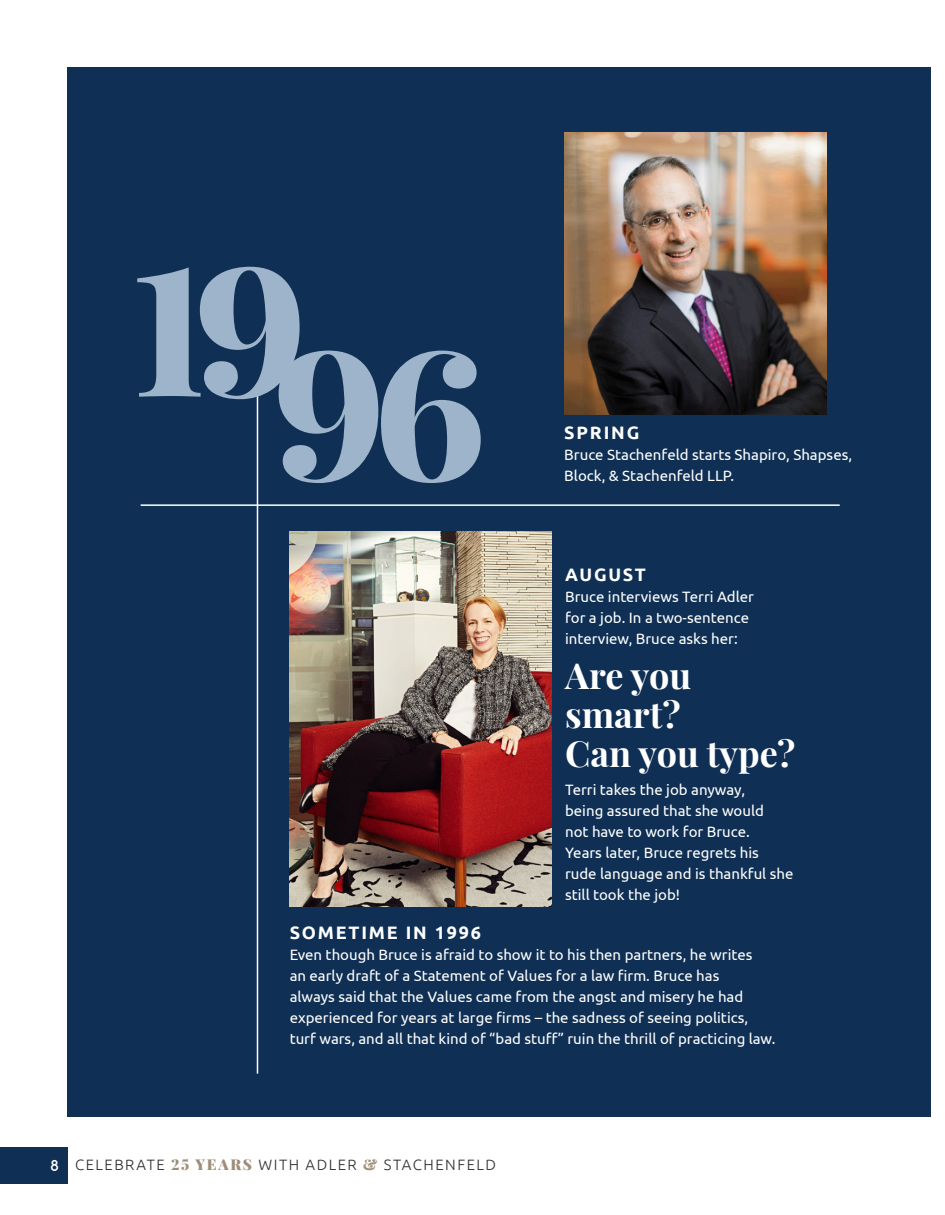
<style>
.page{position:relative;width:945px;height:1215px;background:#fff}
.page>*{position:absolute;margin:0;border:0;box-sizing:border-box;transform-origin:0 0}
.t1{font:900 180px "Playfair Display";color:#9eb4cb}
.t2{font:700 36px/39px "Playfair Display";color:#fff}
.t3{font:700 18px "Ubuntu";letter-spacing:.1em;color:#fff}
.t4{font:700 16.5px "SF New Republic";color:#fff}
.t5{font:15px/21px "Ubuntu";color:#fff}
.t6{font:300 15px "Ubuntu";letter-spacing:.1em;color:#312f30}
.s1{font-family:"Playfair Display";font-weight:900;color:#9e8e78}
</style>
<div class="page">
<div style="left:68px;top:68px;width:864px;height:1049px;background:#0f3054"></div>
<div style="left:0;top:1148px;width:68px;height:36px;background:#0f3054"></div>
<hr style="left:141px;top:504px;width:699px;height:2px;background:#fff">
<hr style="left:257px;top:392px;width:1px;height:682px;background:#fff">
<img style="left:290px;top:532px;width:262px;height:374px">
<img style="left:564px;top:132px;width:262px;height:283px">
<p class="t1" style="left:132px;top:187px;width:177px">19</p>
<p class="t1" style="left:272px;top:271px;width:218px">96</p>
<p class="t3" style="left:564px;top:421px;width:77px">SPRING</p>
<p class="t5" style="left:564px;top:443px;width:289px">Bruce Stachenfeld starts Shapiro, Shapses,<br>Block, &amp; Stachenfeld LLP.</p>
<p class="t3" style="left:565px;top:564px;width:82px">AUGUST</p>
<p class="t5" style="left:565px;top:586px;width:190px">Bruce interviews Terri Adler for a job. In a two-sentence interview, Bruce asks her:</p>
<p class="t2" style="left:565px;top:653px;width:232px">Are you smart?<br>Can you type?</p>
<p class="t5" style="left:565px;top:778px;width:230px">Terri takes the job anyway,<br>being assured that she would<br>not have to work for Bruce.<br>Years later, Bruce regrets his rude language and is thankful she still took the job!</p>
<p class="t3" style="left:290px;top:922px;width:193px">SOMETIME IN 1996</p>
<p class="t5" style="left:290px;top:944px;width:487px">Even though Bruce is afraid to show it to his then partners, he writes<br>an early draft of a Statement of Values for a law firm. Bruce has<br>always said that the Values came from the angst and misery he had experienced for years at large firms – the sadness of seeing politics, turf wars, and all that kind of “bad stuff” ruin the thrill of practicing law.</p>
<p class="t4" style="left:50px;top:1157px;width:11px">8</p>
<p class="t6" style="left:75px;top:1156px;width:423px">CELEBRATE <span class="s1">25 YEARS</span> WITH ADLER <span class="s1">&amp;</span> STACHENFELD</p>
</div>
